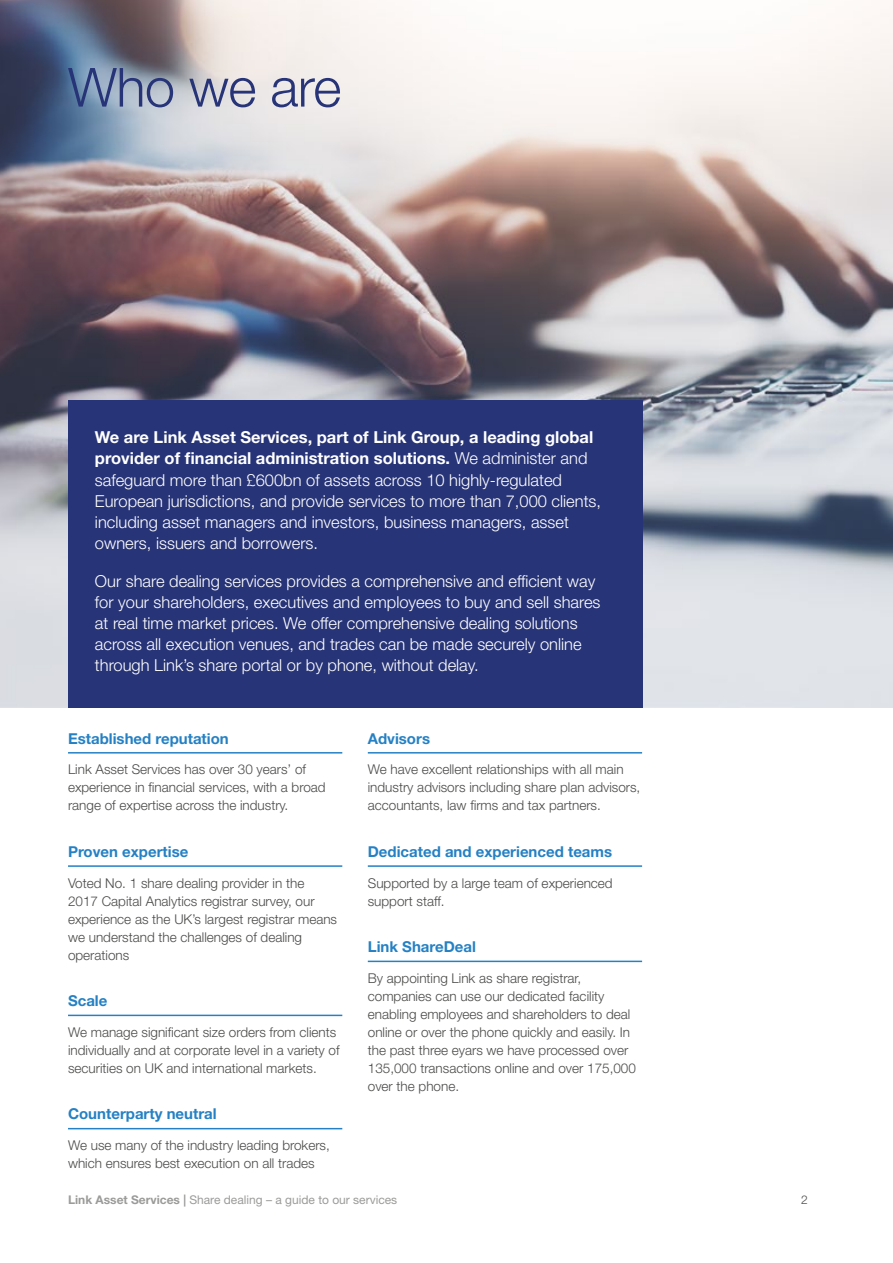
<style>
.page{position:relative;width:893px;height:1263px;background:#fff}
.page>*{position:absolute;margin:0;border:0;box-sizing:border-box;transform-origin:0 0}
.t1{font:300 54px "Helvetica Neue LT Std";letter-spacing:-.01em;color:#273477}
.t2{font:300 16.5px/21px "Helvetica Neue LT Std";color:#fff}
.t3{font:700 15px "Helvetica Neue LT Std";color:#2581c4}
.t4{font:300 13.5px/18px "Helvetica Neue LT Std";color:#4a4a49}
.t5{font:12px "Helvetica Neue LT Std";color:#9b9b9a}
.t6{font:300 12px "Helvetica Neue LT Std";color:#4a4a49}
.s1{font-weight:700}
</style>
<div class="page">
<img style="left:0;top:0;width:893px;height:707px">
<div style="left:68px;top:400px;width:574px;height:307px;background:#273477"></div>
<hr style="left:68px;top:752px;width:274px;height:1px;background:#2581c4">
<hr style="left:68px;top:865px;width:274px;height:2px;background:#2581c4">
<hr style="left:68px;top:1015px;width:274px;height:1px;background:#2581c4">
<hr style="left:68px;top:1128px;width:274px;height:1px;background:#2581c4">
<hr style="left:368px;top:752px;width:274px;height:1px;background:#2581c4">
<hr style="left:368px;top:865px;width:274px;height:2px;background:#2581c4">
<hr style="left:368px;top:961px;width:274px;height:1px;background:#2581c4">
<h1 class="t1" style="left:68px;top:54px;width:275px">Who we are</h1>
<p class="t2" style="left:95px;top:427px;width:508px"><span class="s1">We are Link Asset Services, part of Link Group, a leading global provider of financial administration solutions.</span> We administer and safeguard more than £600bn of assets across 10 highly-regulated European jurisdictions, and provide services to more than 7,000 clients, including asset managers and investors, business managers, asset owners, issuers and borrowers.</p>
<p class="t2" style="left:95px;top:570px;width:507px">Our share dealing services provides a comprehensive and efficient way for your shareholders, executives and employees to buy and sell shares at real time market prices. We offer comprehensive dealing solutions across all execution venues, and trades can be made securely online through Link’s share portal or by phone, without delay.</p>
<p class="t3" style="left:68px;top:729px;width:162px">Established reputation</p>
<p class="t4" style="left:68px;top:760px;width:259px">Link Asset Services has over 30 years’ of experience in financial services, with a broad range of expertise across the industry.</p>
<p class="t3" style="left:68px;top:842px;width:122px">Proven expertise</p>
<p class="t4" style="left:68px;top:873px;width:271px">Voted No. 1 share dealing provider in the 2017 Capital Analytics registrar survey, our experience as the UK’s largest registrar means we understand the challenges of dealing operations</p>
<p class="t3" style="left:68px;top:991px;width:41px">Scale</p>
<p class="t4" style="left:68px;top:1023px;width:273px">We manage significant size orders from clients individually and at corporate level in a variety of securities on UK and international markets.</p>
<p class="t3" style="left:68px;top:1105px;width:150px">Counterparty neutral</p>
<p class="t4" style="left:68px;top:1136px;width:263px">We use many of the industry leading brokers, which ensures best execution on all trades</p>
<p class="t3" style="left:368px;top:729px;width:64px">Advisors</p>
<p class="t4" style="left:368px;top:760px;width:274px">We have excellent relationships with all main industry advisors including share plan advisors, accountants, law firms and tax partners.</p>
<p class="t3" style="left:368px;top:842px;width:246px">Dedicated and experienced teams</p>
<p class="t4" style="left:368px;top:873px;width:246px">Supported by a large team of experienced support staff.</p>
<p class="t3" style="left:368px;top:937px;width:110px">Link ShareDeal</p>
<p class="t4" style="left:368px;top:969px;width:270px">By appointing Link as share registrar, companies can use our dedicated facility enabling employees and shareholders to deal online or over the phone quickly and easily. In the past three eyars we have processed over 135,000 transactions online and over 175,000 over the phone.</p>
<p class="t5" style="left:68px;top:1192px;width:331px"><span class="s1">Link Asset Services |</span> Share dealing – a guide to our services</p>
<p class="t6" style="left:801px;top:1192px;width:8px">2</p>
</div>
